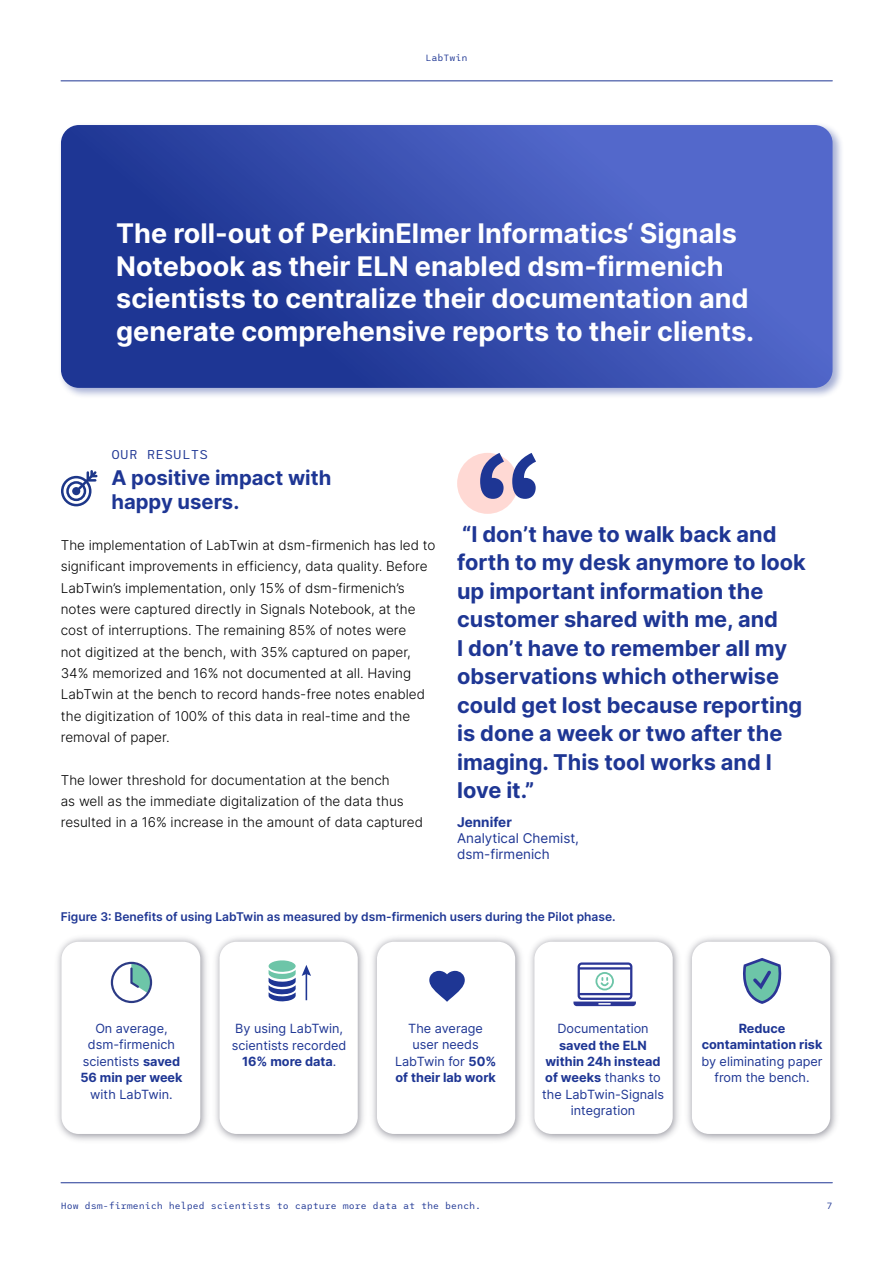
<style>
.page{position:relative;width:893px;height:1263px;background:#fff}
.page>*{position:absolute;margin:0;border:0;box-sizing:border-box;transform-origin:0 0}
.t1{font:700 27px/32.4px "Inter";color:#fff}
.t2{font:700 21.75px/28.5px "Inter";color:#1e3694}
.t3{font:700 20.25px/24.3px "Inter";color:#1e3694}
.t4{font:300 13.5px/21.3px "Inter";color:#000}
.t5{font:13.5px/16.2px "Inter";color:#1e3694}
.t6{font:700 13.5px "Inter";color:#1e3694}
.t7{font:12.75px/16.4px "Inter";color:#1e3694;text-align:center}
.t8{font:700 12.75px/16.4px "Inter";color:#1e3694;text-align:center}
.t9{font:12.75px "League Mono";letter-spacing:.025em;color:#1e3694}
.t10{font:600 12px "Inter";color:#1e3694}
.t11{font:9px "League Mono";color:#1e3694}
.s1{font-weight:700}
</style>
<div class="page">
<hr style="left:61px;top:81px;width:771px;height:1px;background:#1e3694">
<hr style="left:61px;top:1182px;width:771px;height:1px;background:#1e3694">
<div style="left:61px;top:476px;width:30px;height:30px;border:3px solid #1d3789;border-radius:50%"></div>
<div style="left:66px;top:481px;width:20px;height:20px;border:3px solid #1d3789;border-radius:50%"></div>
<svg style="left:73px;top:470px;width:25px;height:25px"></svg>
<div style="left:457px;top:453px;width:61px;height:61px;background:#ffd9d4;border-radius:50%"></div>
<svg style="left:480px;top:453px;width:56px;height:46px"></svg>
<img style="left:687px;top:937px;width:150px;height:204px">
<div style="left:692px;top:942px;width:138px;height:192px;background:#fff;border-radius:17px"></div>
<img style="left:57px;top:937px;width:150px;height:204px">
<div style="left:62px;top:942px;width:138px;height:192px;background:#fff;border-radius:17px"></div>
<img style="left:215px;top:937px;width:149px;height:204px">
<div style="left:219px;top:942px;width:139px;height:192px;background:#fff;border-radius:17px"></div>
<img style="left:372px;top:937px;width:150px;height:204px">
<div style="left:377px;top:942px;width:138px;height:192px;background:#fff;border-radius:17px"></div>
<img style="left:530px;top:937px;width:149px;height:204px">
<div style="left:534px;top:942px;width:139px;height:192px;background:#fff;border-radius:17px"></div>
<svg style="left:268px;top:960px;width:28px;height:41px"></svg>
<svg style="left:302px;top:965px;width:9px;height:35px"></svg>
<svg style="left:111px;top:962px;width:41px;height:41px"></svg>
<svg style="left:573px;top:962px;width:63px;height:44px"></svg>
<svg style="left:429px;top:971px;width:36px;height:31px"></svg>
<svg style="left:743px;top:958px;width:39px;height:46px"></svg>
<div style="left:58px;top:122px;width:786px;height:277px;background:#1e3694;opacity:.4"></div>
<svg style="left:61px;top:125px;width:771px;height:263px;background:#374eae"></svg>
<p class="t11" style="left:425px;top:51px;width:44px">LabTwin</p>
<h1 class="t1" style="left:116px;top:217px;width:640px">The roll-out of PerkinElmer Informatics‘ Signals Notebook as their ELN enabled dsm-firmenich scientists to centralize their documentation and generate comprehensive reports to their clients.</h1>
<p class="t9" style="left:111px;top:444px;width:98px">OUR RESULTS</p>
<h3 class="t3" style="left:111px;top:465px;width:222px">A positive impact with happy users.</h3>
<p class="t4" style="left:61px;top:534px;width:376px">The implementation of LabTwin at dsm-firmenich has led to significant improvements in efficiency, data quality. Before LabTwin’s implementation, only 15% of dsm-firmenich’s notes were captured directly in Signals Notebook, at the cost of interruptions. The remaining 85% of notes were<br>not digitized at the bench, with 35% captured on paper, 34% memorized and 16% not documented at all. Having LabTwin at the bench to record hands-free notes enabled the digitization of 100% of this data in real-time and the removal of paper.</p>
<p class="t4" style="left:61px;top:769px;width:364px">The lower threshold for documentation at the bench<br>as well as the immediate digitalization of the data thus resulted in a 16% increase in the amount of data captured</p>
<p class="t2" style="left:457px;top:519px;width:350px">“I don’t have to walk back and forth to my desk anymore to look up important information the customer shared with me, and<br>I don’t have to remember all my observations which otherwise could get lost because reporting is done a week or two after the imaging. This tool works and I love it.”</p>
<p class="t6" style="left:457px;top:812px;width:56px">Jennifer</p>
<p class="t5" style="left:457px;top:830px;width:123px">Analytical Chemist, dsm-firmenich</p>
<p class="t10" style="left:61px;top:908px;width:556px">Figure 3: Benefits of using LabTwin as measured by dsm-firmenich users during the Pilot phase.</p>
<p class="t7" style="left:80px;top:1020px;width:104px">On average, dsm-firmenich scientists <span class="s1">saved<br>56 min per week</span></p>
<p class="t7" style="left:90px;top:1085px;width:84px">with LabTwin.</p>
<p class="t7" style="left:395px;top:1020px;width:103px">The average user needs<br>LabTwin for <span class="s1">50% of their lab work</span></p>
<p class="t7" style="left:557px;top:1020px;width:93px">Documentation</p>
<p class="t7" style="left:232px;top:1020px;width:116px">By using LabTwin, scientists recorded<br><span class="s1">16% more data</span>.</p>
<p class="t8" style="left:702px;top:1020px;width:122px">Reduce contamintation risk</p>
<p class="t7" style="left:542px;top:1036px;width:123px"><span class="s1">saved the ELN within 24h instead of weeks</span> thanks to the LabTwin-Signals integration</p>
<p class="t7" style="left:701px;top:1053px;width:123px">by eliminating paper from the bench.</p>
<p class="t11" style="left:61px;top:1199px;width:422px">How dsm-firmenich helped scientists to capture more data at the bench.</p>
<p class="t11" style="left:826px;top:1199px;width:8px">7</p>
</div>
